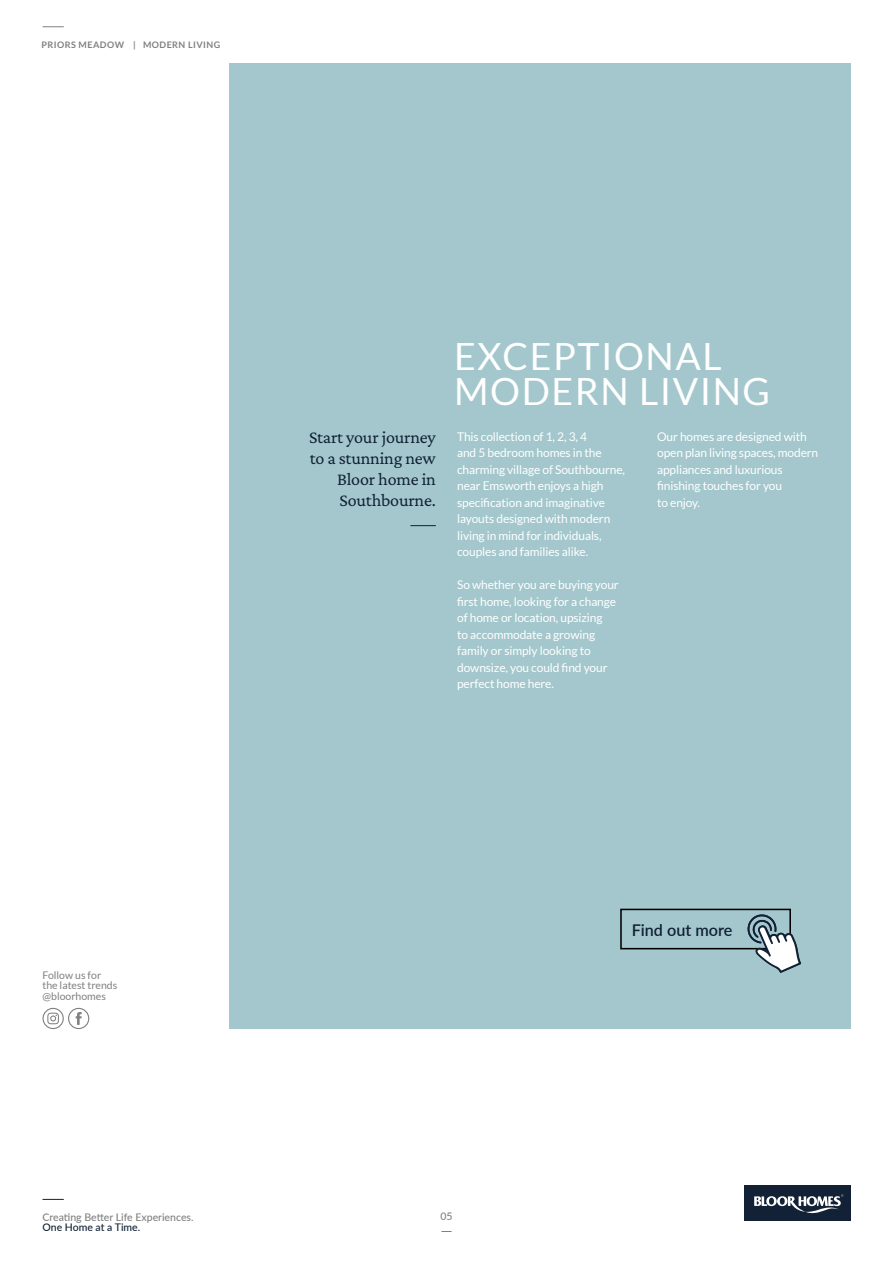
<style>
.page{position:relative;width:893px;height:1263px;background:#fff}
.page>*{position:absolute;margin:0;border:0;box-sizing:border-box;transform-origin:0 0}
.t1{font:37.5px/34.5px "Lato";letter-spacing:.04em;color:#fff}
.t2{font:18px/21px "Crimson Pro";letter-spacing:-.01em;color:#112135;text-align:right}
.t3{font:600 16.2px "Lato";color:#122135}
.t4{font:12px/16.5px "Lato";letter-spacing:-.01em;color:#fff}
.t5{font:10.5px/10.5px "Lato";color:#818081}
.t6{font:500 10.5px "Lato";color:#818081}
.t7{font:500 10.5px "Lato";color:#122135}
.t8{font:700 9px "Lato";letter-spacing:.05em;color:#818081}
</style>
<div class="page">
<div style="left:229px;top:64px;width:621px;height:965px;background:#a3c7cc"></div>
<svg style="left:410px;top:525px;width:26px;height:1px"></svg>
<div style="left:68px;top:1008px;width:21px;height:21px;border:1px solid #818081;border-radius:10px"></div>
<svg style="left:76px;top:1012px;width:6px;height:13px"></svg>
<div style="left:43px;top:1008px;width:21px;height:21px;border:1px solid #818081;border-radius:10px"></div>
<svg style="left:47px;top:1013px;width:12px;height:11px"></svg>
<svg style="left:43px;top:1199px;width:21px;height:1px"></svg>
<div style="left:744px;top:1185px;width:106px;height:35px;background:#122135"></div>
<svg style="left:754px;top:1194px;width:89px;height:20px"></svg>
<svg style="left:43px;top:27px;width:21px;height:1px"></svg>
<div style="left:620px;top:909px;width:171px;height:40px;border:2px solid #000"></div>
<svg style="left:747px;top:914px;width:54px;height:59px"></svg>
<p class="t8" style="left:41px;top:40px;width:180px">PRIORS MEADOW | MODERN LIVING</p>
<p class="t5" style="left:43px;top:970px;width:76px">Follow us for the latest trends @bloorhomes</p>
<p class="t6" style="left:43px;top:1209px;width:153px">Creating Better Life Experiences.</p>
<p class="t7" style="left:43px;top:1220px;width:99px">One Home at a Time.</p>
<h2 class="t2" style="left:309px;top:426px;width:128px">Start your journey to a stunning new<br>Bloor home in<br>Southbourne.</h2>
<h1 class="t1" style="left:454px;top:339px;width:317px">EXCEPTIONAL<br>MODERN LIVING</h1>
<p class="t4" style="left:457px;top:428px;width:169px">This collection of 1, 2, 3, 4<br>and 5 bedroom homes in the charming village of Southbourne, near Emsworth enjoys a high specification and imaginative layouts designed with modern living in mind for individuals, couples and families alike.</p>
<p class="t4" style="left:457px;top:576px;width:163px">So whether you are buying your first home, looking for a change of home or location, upsizing<br>to accommodate a growing family or simply looking to downsize, you could find your perfect home here.</p>
<p class="t4" style="left:657px;top:428px;width:163px">Our homes are designed with open plan living spaces, modern appliances and luxurious finishing touches for you<br>to enjoy.</p>
<h3 class="t3" style="left:632px;top:918px;width:102px">Find out more</h3>
<p class="t6" style="left:440px;top:1209px;width:14px">05</p>
</div>
